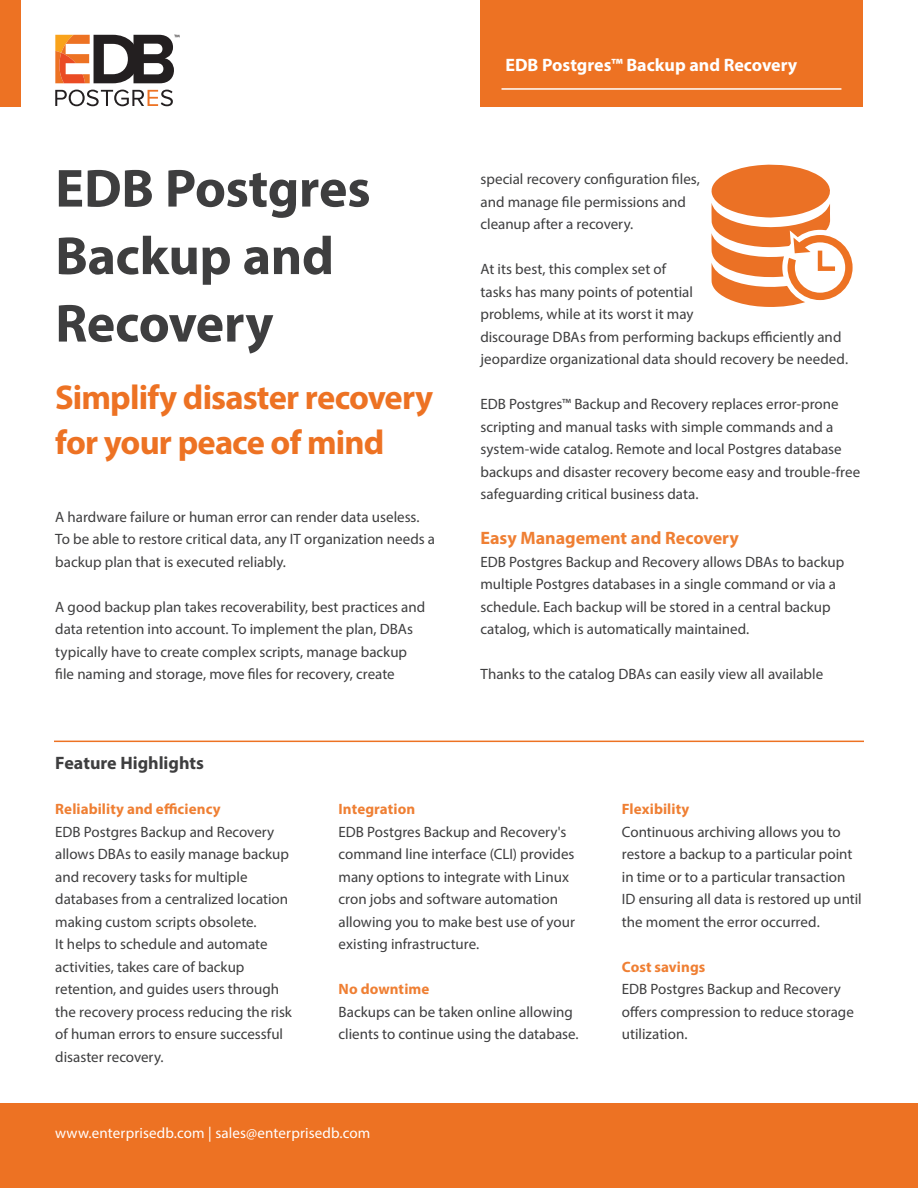
<style>
.page{position:relative;width:918px;height:1188px;background:#fff}
.page>*{position:absolute;margin:0;border:0;box-sizing:border-box;transform-origin:0 0}
.t1{font:700 54px/67.5px "Myriad Pro";letter-spacing:-.01em;color:#3e3e3f}
.t2{font:700 34.5px/45px "Myriad Pro";letter-spacing:-.025em;color:#ed7223}
.Header_H1{font:700 18px "Myriad Pro";color:#fff}
.Body{font:700 18px "Myriad Pro";color:#ef7f33}
.Highlight_H1{font:700 18px "Myriad Pro";color:#3e3e3f}
.Body-2{font:15px/22.5px "Myriad Pro";color:#3e3e3f}
.Highlight_H2{font:15px/22.5px "Myriad Pro";color:#3e3e3f}
.Highlight_H2-2{font:700 15px "Myriad Pro";letter-spacing:.005em;color:#ef7f33}
.t3{font:15px "Myriad Pro";letter-spacing:.01em;color:#fff}
</style>
<div class="page">
<div style="left:0;top:0;width:21px;height:106px;background:#ed7223"></div>
<div style="left:0;top:1103px;width:918px;height:85px;background:#ed7223"></div>
<svg style="left:55px;top:90px;width:118px;height:16px"></svg>
<svg style="left:55px;top:35px;width:124px;height:48px"></svg>
<div style="left:480px;top:0;width:383px;height:106px;background:#ed7223"></div>
<hr style="left:502px;top:88px;width:339px;height:2px;background:#fff">
<hr style="left:54px;top:741px;width:810px;height:1px;background:#ed7223">
<svg style="left:711px;top:164px;width:142px;height:143px"></svg>
<h1 class="t1" style="left:55px;top:153px;width:317px">EDB Postgres<br>Backup and<br>Recovery</h1>
<h2 class="t2" style="left:55px;top:374px;width:379px">Simplify disaster recovery for your peace of mind</h2>
<p class="Body-2" style="left:55px;top:505px;width:381px">A hardware failure or human error can render data useless.<br>To be able to restore critical data, any IT organization needs a backup plan that is executed reliably.</p>
<p class="Body-2" style="left:55px;top:595px;width:371px">A good backup plan takes recoverability, best practices and data retention into account. To implement the plan, DBAs typically have to create complex scripts, manage backup file naming and storage, move files for recovery, create</p>
<p class="Highlight_H1" style="left:55px;top:751px;width:150px">Feature Highlights</p>
<p class="Header_H1" style="left:505px;top:54px;width:294px">EDB Postgres™ Backup and Recovery</p>
<p class="Body-2" style="left:480px;top:168px;width:221px">special recovery configuration files, and manage file permissions and cleanup after a recovery.</p>
<p class="Body-2" style="left:480px;top:258px;width:369px">At its best, this complex set of<br>tasks has many points of potential<br>problems, while at its worst it may<br>discourage DBAs from performing backups efficiently and jeopardize organizational data should recovery be needed.</p>
<p class="Body-2" style="left:480px;top:393px;width:381px">EDB Postgres™ Backup and Recovery replaces error-prone scripting and manual tasks with simple commands and a system-wide catalog. Remote and local Postgres database backups and disaster recovery become easy and trouble-free safeguarding critical business data.</p>
<p class="Body" style="left:480px;top:526px;width:260px">Easy Management and Recovery</p>
<p class="Body-2" style="left:480px;top:550px;width:365px">EDB Postgres Backup and Recovery allows DBAs to backup multiple Postgres databases in a single command or via a schedule. Each backup will be stored in a central backup catalog, which is automatically maintained.</p>
<p class="Body-2" style="left:480px;top:663px;width:344px">Thanks to the catalog DBAs can easily view all available</p>
<p class="Highlight_H2-2" style="left:55px;top:799px;width:167px">Reliability and efficiency</p>
<p class="Body-2" style="left:55px;top:820px;width:238px">EDB Postgres Backup and Recovery allows DBAs to easily manage backup and recovery tasks for multiple databases from a centralized location making custom scripts obsolete.<br>It helps to schedule and automate activities, takes care of backup retention, and guides users through the recovery process reducing the risk of human errors to ensure successful disaster recovery.</p>
<p class="Highlight_H2-2" style="left:339px;top:799px;width:78px">Integration</p>
<p class="Highlight_H2" style="left:339px;top:820px;width:238px">EDB Postgres Backup and Recovery's command line interface (CLI) provides many options to integrate with Linux cron jobs and software automation allowing you to make best use of your existing infrastructure.</p>
<p class="Highlight_H2-2" style="left:339px;top:979px;width:92px">No downtime</p>
<p class="Body-2" style="left:339px;top:1000px;width:242px">Backups can be taken online allowing clients to continue using the database.</p>
<p class="t3" style="left:55px;top:1124px;width:317px">www.enterprisedb.com | sales@enterprisedb.com</p>
<p class="Highlight_H2-2" style="left:622px;top:799px;width:69px">Flexibility</p>
<p class="Body-2" style="left:622px;top:820px;width:241px">Continuous archiving allows you to restore a backup to a particular point in time or to a particular transaction ID ensuring all data is restored up until the moment the error occurred.</p>
<p class="Highlight_H2-2" style="left:622px;top:957px;width:85px">Cost savings</p>
<p class="Body-2" style="left:622px;top:978px;width:233px">EDB Postgres Backup and Recovery offers compression to reduce storage utilization.</p>
</div>
